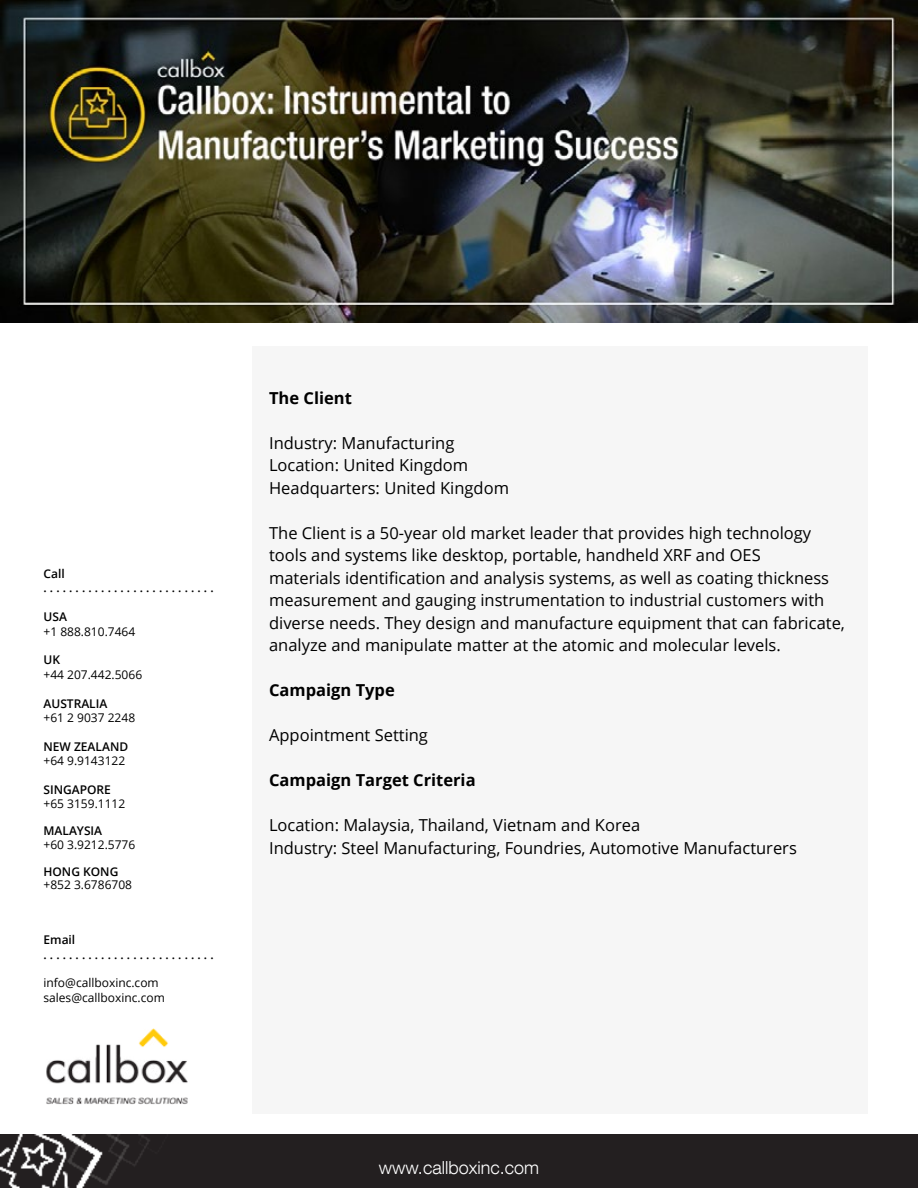
<style>
.page{position:relative;width:918px;height:1188px;background:#fff}
.page>*{position:absolute;margin:0;border:0;box-sizing:border-box;transform-origin:0 0}
.t1{font:300 18px "Helvetica Neue LT Com";color:#fff}
.t2{font:16.5px/22.5px "Open Sans";color:#000}
.t3{font:700 16.5px "Open Sans";color:#000}
.t4{font:12px/14.4px "Open Sans";color:#000}
.t5{font:600 12px/14.4px "Open Sans";color:#000}
</style>
<div class="page">
<div style="left:252px;top:347px;width:616px;height:767px;background:#f6f6f6"></div>
<div style="left:0;top:1135px;width:918px;height:53px;background:#231f20"></div>
<img style="left:46px;top:1028px;width:142px;height:77px">
<img style="left:0;top:0;width:918px;height:323px">
<p class="t5" style="left:44px;top:566px;width:172px">Call<br>. . . . . . . . . . . . . . . . . . . . . . . . . . .</p>
<p class="t5" style="left:44px;top:609px;width:25px">USA</p>
<p class="t4" style="left:44px;top:624px;width:93px">+1 888.810.7464</p>
<p class="t5" style="left:44px;top:653px;width:18px">UK</p>
<p class="t4" style="left:44px;top:667px;width:100px">+44 207.442.5066</p>
<p class="t5" style="left:44px;top:696px;width:65px">AUSTRALIA</p>
<p class="t4" style="left:44px;top:710px;width:93px">+61 2 9037 2248</p>
<p class="t5" style="left:44px;top:739px;width:86px">NEW ZEALAND</p>
<p class="t4" style="left:44px;top:753px;width:83px">+64 9.9143122</p>
<p class="t5" style="left:44px;top:782px;width:69px">SINGAPORE</p>
<p class="t4" style="left:44px;top:797px;width:83px">+65 3159.1112</p>
<p class="t5" style="left:44px;top:824px;width:60px">MALAYSIA</p>
<p class="t4" style="left:44px;top:837px;width:93px">+60 3.9212.5776</p>
<p class="t5" style="left:44px;top:864px;width:76px">HONG KONG</p>
<p class="t4" style="left:44px;top:878px;width:90px">+852 3.6786708</p>
<p class="t5" style="left:44px;top:932px;width:172px">Email<br>. . . . . . . . . . . . . . . . . . . . . . . . . . .</p>
<p class="t4" style="left:44px;top:976px;width:123px">info@callboxinc.com sales@callboxinc.com</p>
<p class="t3" style="left:269px;top:386px;width:84px">The Client</p>
<p class="t2" style="left:269px;top:431px;width:241px">Industry: Manufacturing<br>Location: United Kingdom<br>Headquarters: United Kingdom</p>
<p class="t2" style="left:269px;top:521px;width:577px">The Client is a 50-year old market leader that provides high technology tools and systems like desktop, portable, handheld XRF and OES<br>materials identification and analysis systems, as well as coating thickness measurement and gauging instrumentation to industrial customers with diverse needs. They design and manufacture equipment that can fabricate, analyze and manipulate matter at the atomic and molecular levels.</p>
<p class="t3" style="left:269px;top:679px;width:127px">Campaign Type</p>
<p class="t2" style="left:269px;top:724px;width:160px">Appointment Setting</p>
<p class="t3" style="left:269px;top:769px;width:208px">Campaign Target Criteria</p>
<p class="t2" style="left:269px;top:814px;width:529px">Location: Malaysia, Thailand, Vietnam and Korea<br>Industry: Steel Manufacturing, Foundries, Automotive Manufacturers</p>
<p class="t1" style="left:379px;top:1156px;width:162px">www.callboxinc.com</p>
</div>
